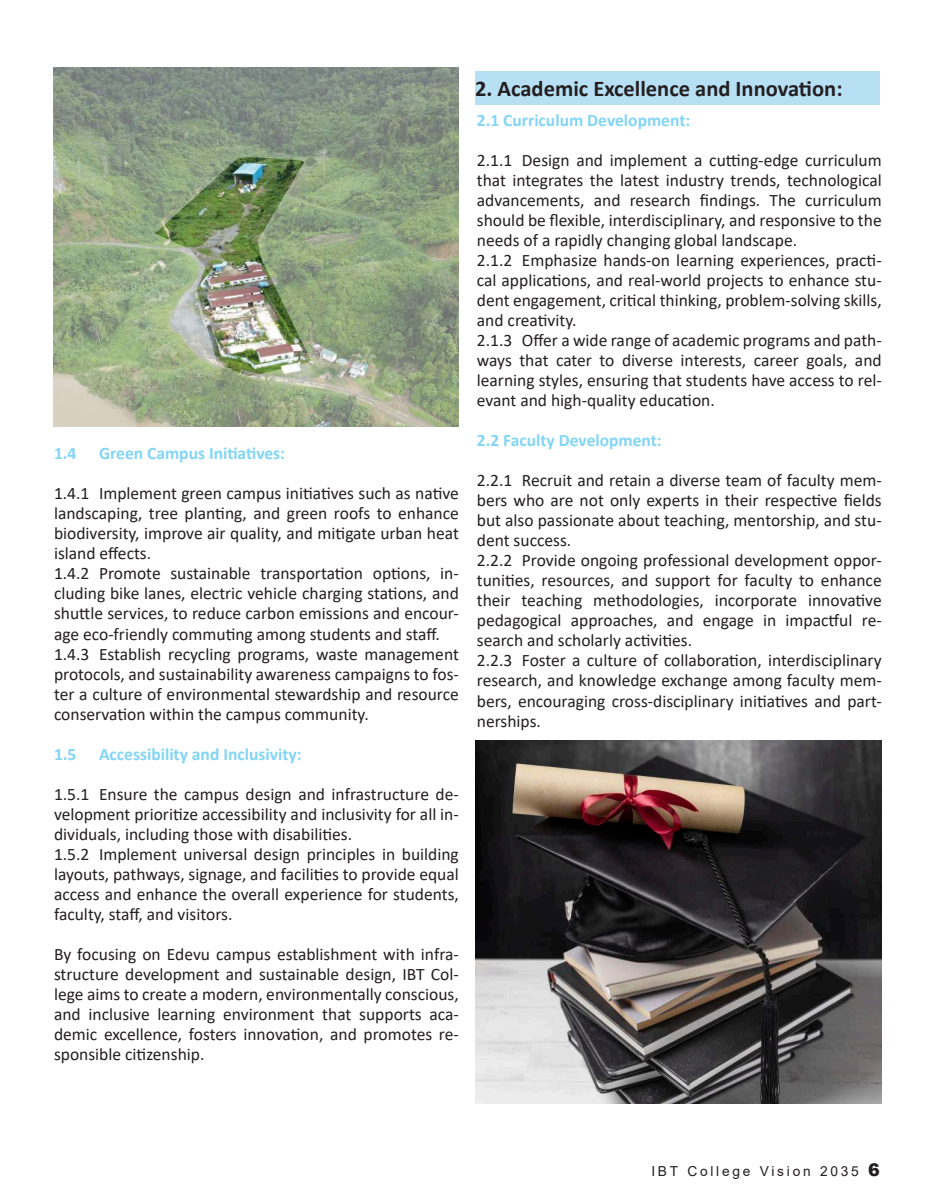
<style>
.page{position:relative;width:934px;height:1204px;background:#fff}
.page>*{position:absolute;margin:0;border:0;box-sizing:border-box;transform-origin:0 0}
.t1{font:700 22.5px "Calibri";color:#231f20}
.t2{font:17.5px/20px "Calibri";color:#231f20}
.t3{font:700 17.5px "Calibri";color:#82d5f7}
.t4{font:13.75px "Arial";letter-spacing:.2em;color:#231f20}
.s1{font-weight:900;font-size:17.5px}
</style>
<div class="page">
<img style="left:53px;top:68px;width:405px;height:358px">
<img style="left:475px;top:740px;width:407px;height:363px">
<div style="left:475px;top:71px;width:405px;height:34px;background:#b8e0f5"></div>
<p class="t3" style="left:54px;top:441px;width:24px">1.4</p>
<p class="t3" style="left:99px;top:441px;width:188px">Green Campus Initiatives:</p>
<p class="t2" style="left:54px;top:483px;width:406px">1.4.1 Implement green campus initiatives such as native landscaping, tree planting, and green roofs to enhance biodiversity, improve air quality, and mitigate urban heat island effects.<br>1.4.2 Promote sustainable transportation options, in&shy;cluding bike lanes, electric vehicle charging stations, and shuttle services, to reduce carbon emissions and encour&shy;age eco-friendly commuting among students and staff.<br>1.4.3 Establish recycling programs, waste management protocols, and sustainability awareness campaigns to fos&shy;ter a culture of environmental stewardship and resource conservation within the campus community.</p>
<p class="t3" style="left:54px;top:741px;width:24px">1.5</p>
<p class="t3" style="left:99px;top:741px;width:204px">Accessibility and Inclusivity:</p>
<p class="t2" style="left:54px;top:783px;width:406px">1.5.1 Ensure the campus design and infrastructure de&shy;velopment prioritize accessibility and inclusivity for all in&shy;dividuals, including those with disabilities.<br>1.5.2 Implement universal design principles in building layouts, pathways, signage, and facilities to provide equal access and enhance the overall experience for students, faculty, staff, and visitors.</p>
<p class="t2" style="left:54px;top:943px;width:406px;text-align:justify">By focusing on Edevu campus establishment with infra&shy;structure development and sustainable design, IBT Col&shy;lege aims to create a modern, environmentally conscious, and inclusive learning environment that supports aca&shy;demic excellence, fosters innovation, and promotes re&shy;sponsible citizenship.</p>
<p class="t1" style="left:475px;top:73px;width:369px">2. Academic Excellence and Innovation:</p>
<p class="t3" style="left:477px;top:108px;width:215px">2.1 Curriculum Development:</p>
<p class="t2" style="left:477px;top:150px;width:406px">2.1.1 Design and implement a cutting-edge curriculum that integrates the latest industry trends, technological advancements, and research findings. The curriculum should be flexible, interdisciplinary, and responsive to the needs of a rapidly changing global landscape.<br>2.1.2 Emphasize hands-on learning experiences, practi&shy;cal applications, and real-world projects to enhance stu&shy;dent engagement, critical thinking, problem-solving skills, and creativity.<br>2.1.3 Offer a wide range of academic programs and path&shy;ways that cater to diverse interests, career goals, and learning styles, ensuring that students have access to rel&shy;evant and high-quality education.</p>
<p class="t3" style="left:477px;top:428px;width:186px">2.2 Faculty Development:</p>
<p class="t2" style="left:477px;top:470px;width:406px">2.2.1 Recruit and retain a diverse team of faculty mem&shy;bers who are not only experts in their respective fields but also passionate about teaching, mentorship, and stu&shy;dent success.<br>2.2.2 Provide ongoing professional development oppor&shy;tunities, resources, and support for faculty to enhance their teaching methodologies, incorporate innovative pedagogical approaches, and engage in impactful re&shy;search and scholarly activities.<br>2.2.3 Foster a culture of collaboration, interdisciplinary research, and knowledge exchange among faculty mem&shy;bers, encouraging cross-disciplinary initiatives and part&shy;nerships.</p>
<p class="t4" style="left:651px;top:1162px;width:230px">IBT College Vision 2035 <span class="s1">6</span></p>
</div>
